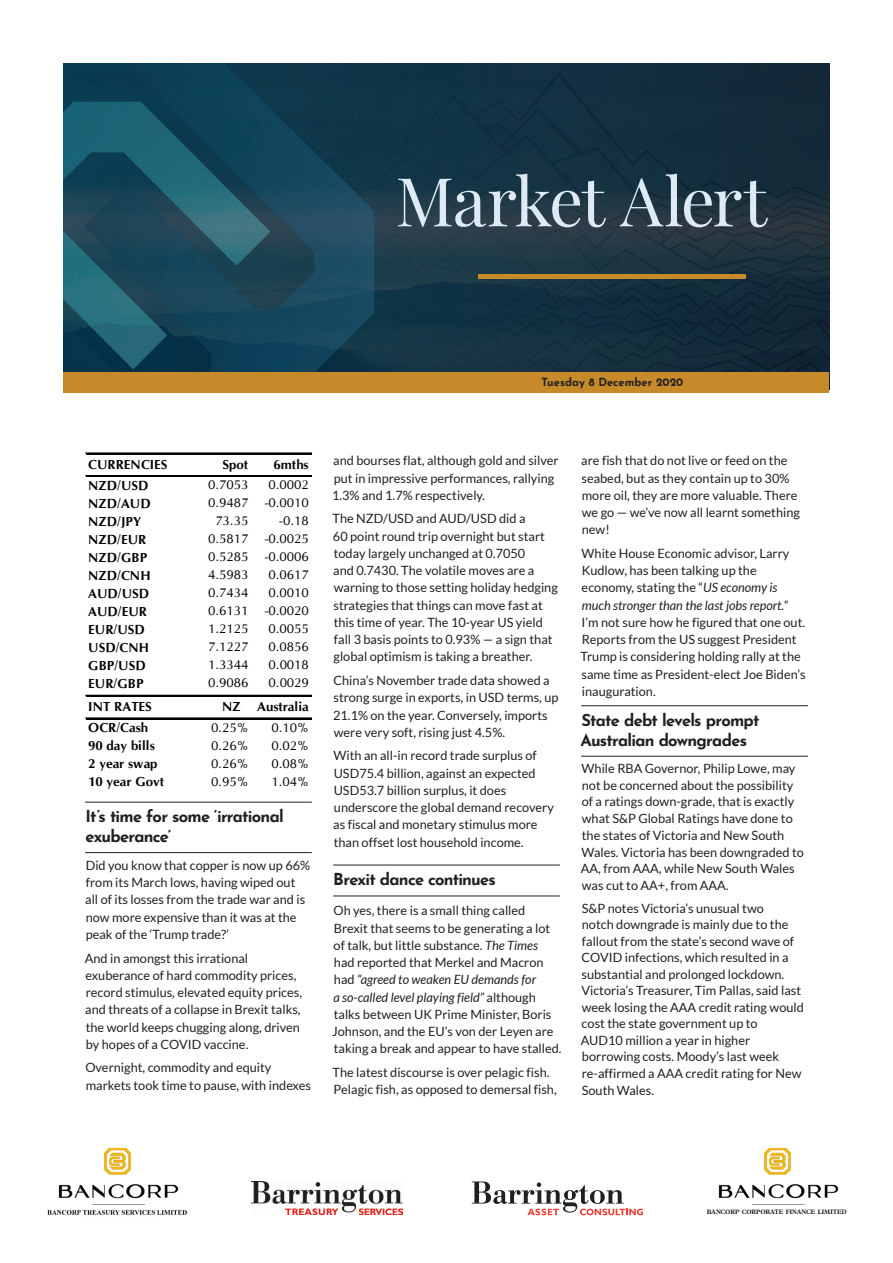
<style>
.page{position:relative;width:893px;height:1263px;background:#fff}
.page>*{position:absolute;margin:0;border:0;box-sizing:border-box;transform-origin:0 0}
.t1{font:67.5px "Playfair Display";letter-spacing:-.03em;color:#deeaf4}
.t2{font:700 16.5px/19.5px "Josefin Sans";letter-spacing:-.045em;color:#231f20}
.t3{font:13.05px "CG Omega";letter-spacing:-.005em;color:#040503}
.t4{font:700 13.05px "CG Omega";letter-spacing:.005em;color:#040503}
.t5{font:12.75px/17.2px "Lato";color:#231f20}
.t6{font:700 11.25px "Josefin Sans";color:#231f20}
.t7{font:700 6.45px "Plantin Std";letter-spacing:-.01em;color:#231f20;scale:.93 1}
.s1{font-style:italic}
</style>
<div class="page">
<hr style="left:85px;top:802px;width:227px;height:1px;background:#231f20">
<hr style="left:85px;top:852px;width:227px;height:1px;background:#231f20">
<hr style="left:86px;top:453px;width:226px;height:1px;background:#040503">
<hr style="left:86px;top:475px;width:226px;height:1px;background:#040503">
<hr style="left:86px;top:476px;width:226px;height:1px;background:#040503">
<hr style="left:86px;top:695px;width:226px;height:1px;background:#040503">
<hr style="left:86px;top:718px;width:226px;height:1px;background:#040503">
<hr style="left:333px;top:865px;width:227px;height:1px;background:#231f20">
<hr style="left:333px;top:896px;width:227px;height:1px;background:#231f20">
<hr style="left:581px;top:705px;width:227px;height:1px;background:#231f20">
<hr style="left:581px;top:756px;width:227px;height:1px;background:#231f20">
<img style="left:64px;top:64px;width:765px;height:308px">
<div style="left:64px;top:372px;width:765px;height:21px;background:#c78a2a"></div>
<hr style="left:478px;top:275px;width:268px;height:4px;background:#c78a2a">
<img style="left:47px;top:1148px;width:140px;height:67px">
<img style="left:252px;top:1181px;width:150px;height:34px">
<svg style="left:472px;top:1181px;width:171px;height:34px"></svg>
<img style="left:718px;top:1148px;width:121px;height:57px">
<h1 class="t1" style="left:395px;top:148px;width:373px">Market Alert</h1>
<p class="t6" style="left:541px;top:372px;width:143px">Tuesday 8 December 2020</p>
<p class="t4" style="left:88px;top:456px;width:81px">CURRENCIES</p>
<p class="t4" style="left:223px;top:456px;width:27px">Spot</p>
<p class="t4" style="left:274px;top:456px;width:37px">6mths</p>
<p class="t4" style="left:88px;top:477px;width:62px">NZD/USD</p>
<p class="t3" style="left:208px;top:477px;width:42px">0.7053</p>
<p class="t3" style="left:268px;top:477px;width:42px">0.0002</p>
<p class="t4" style="left:88px;top:495px;width:64px">NZD/AUD</p>
<p class="t3" style="left:208px;top:495px;width:42px">0.9487</p>
<p class="t3" style="left:265px;top:495px;width:46px">-0.0010</p>
<p class="t4" style="left:88px;top:513px;width:54px">NZD/JPY</p>
<p class="t3" style="left:215px;top:513px;width:34px">73.35</p>
<p class="t3" style="left:279px;top:513px;width:31px">-0.18</p>
<p class="t4" style="left:88px;top:531px;width:60px">NZD/EUR</p>
<p class="t3" style="left:208px;top:531px;width:42px">0.5817</p>
<p class="t3" style="left:265px;top:531px;width:46px">-0.0025</p>
<p class="t4" style="left:88px;top:549px;width:61px">NZD/GBP</p>
<p class="t3" style="left:208px;top:549px;width:42px">0.5285</p>
<p class="t3" style="left:265px;top:549px;width:46px">-0.0006</p>
<p class="t4" style="left:88px;top:567px;width:64px">NZD/CNH</p>
<p class="t3" style="left:208px;top:567px;width:42px">4.5983</p>
<p class="t3" style="left:269px;top:567px;width:42px">0.0617</p>
<p class="t4" style="left:88px;top:585px;width:62px">AUD/USD</p>
<p class="t3" style="left:208px;top:585px;width:42px">0.7434</p>
<p class="t3" style="left:269px;top:585px;width:42px">0.0010</p>
<p class="t4" style="left:88px;top:603px;width:60px">AUD/EUR</p>
<p class="t3" style="left:208px;top:603px;width:42px">0.6131</p>
<p class="t3" style="left:265px;top:603px;width:46px">-0.0020</p>
<p class="t4" style="left:88px;top:621px;width:58px">EUR/USD</p>
<p class="t3" style="left:208px;top:621px;width:42px">1.2125</p>
<p class="t3" style="left:269px;top:621px;width:42px">0.0055</p>
<p class="t4" style="left:88px;top:639px;width:62px">USD/CNH</p>
<p class="t3" style="left:208px;top:639px;width:42px">7.1227</p>
<p class="t3" style="left:269px;top:639px;width:42px">0.0856</p>
<p class="t4" style="left:88px;top:657px;width:59px">GBP/USD</p>
<p class="t3" style="left:208px;top:657px;width:42px">1.3344</p>
<p class="t3" style="left:269px;top:657px;width:42px">0.0018</p>
<p class="t4" style="left:88px;top:675px;width:57px">EUR/GBP</p>
<p class="t3" style="left:208px;top:675px;width:42px">0.9086</p>
<p class="t3" style="left:269px;top:675px;width:42px">0.0029</p>
<p class="t4" style="left:88px;top:699px;width:65px">INT RATES</p>
<p class="t4" style="left:222px;top:699px;width:20px">NZ</p>
<p class="t4" style="left:257px;top:699px;width:53px">Australia</p>
<p class="t4" style="left:88px;top:719px;width:61px">OCR/Cash</p>
<p class="t3" style="left:211px;top:719px;width:39px">0.25%</p>
<p class="t3" style="left:271px;top:719px;width:39px">0.10%</p>
<p class="t4" style="left:88px;top:737px;width:68px">90 day bills</p>
<p class="t3" style="left:211px;top:737px;width:39px">0.26%</p>
<p class="t3" style="left:271px;top:737px;width:39px">0.02%</p>
<p class="t4" style="left:88px;top:755px;width:71px">2 year swap</p>
<p class="t3" style="left:211px;top:755px;width:39px">0.26%</p>
<p class="t3" style="left:271px;top:755px;width:39px">0.08%</p>
<p class="t4" style="left:88px;top:773px;width:77px">10 year Govt</p>
<p class="t3" style="left:211px;top:773px;width:39px">0.95%</p>
<p class="t3" style="left:271px;top:773px;width:39px">1.04%</p>
<p class="t2" style="left:85px;top:804px;width:200px">It’s time for some ‘irrational exuberance’</p>
<p class="t5" style="left:85px;top:856px;width:227px">Did you know that copper is now up 66% from its March lows, having wiped out all of its losses from the trade war and is now more expensive than it was at the peak of the ‘Trump trade?’</p>
<p class="t5" style="left:85px;top:949px;width:219px">And in amongst this irrational exuberance of hard commodity prices, record stimulus, elevated equity prices, and threats of a collapse in Brexit talks, the world keeps chugging along, driven by hopes of a COVID vaccine.</p>
<p class="t5" style="left:85px;top:1059px;width:227px">Overnight, commodity and equity markets took time to pause, with indexes</p>
<p class="t5" style="left:332px;top:452px;width:228px">and bourses flat, although gold and silver put in impressive performances, rallying<br>1.3% and 1.7% respectively.</p>
<p class="t5" style="left:333px;top:510px;width:227px">The NZD/USD and AUD/USD did a<br>60 point round trip overnight but start today largely unchanged at 0.7050<br>and 0.7430. The volatile moves are a warning to those setting holiday hedging strategies that things can move fast at this time of year. The 10-year US yield fall 3 basis points to 0.93% — a sign that global optimism is taking a breather.</p>
<p class="t5" style="left:333px;top:672px;width:227px">China’s November trade data showed a strong surge in exports, in USD terms, up 21.1% on the year. Conversely, imports were very soft, rising just 4.5%.</p>
<p class="t5" style="left:333px;top:747px;width:222px">With an all-in record trade surplus of USD75.4 billion, against an expected USD53.7 billion surplus, it does underscore the global demand recovery as fiscal and monetary stimulus more than offset lost household income.</p>
<p class="t2" style="left:333px;top:867px;width:164px">Brexit dance continues</p>
<p class="t5" style="left:332px;top:902px;width:231px">Oh yes, there is a small thing called<br>Brexit that seems to be generating a lot of talk, but little substance. <span class="s1">The Times<br></span>had reported that Merkel and Macron had <span class="s1">“agreed to weaken EU demands for<br>a so-called level playing field”</span> although talks between UK Prime Minister, Boris Johnson, and the EU’s von der Leyen are taking a break and appear to have stalled.</p>
<p class="t5" style="left:333px;top:1064px;width:226px">The latest discourse is over pelagic fish.<br>Pelagic fish, as opposed to demersal fish,</p>
<p class="t5" style="left:581px;top:452px;width:220px">are fish that do not live or feed on the seabed, but as they contain up to 30% more oil, they are more valuable. There we go — we’ve now all learnt something new!</p>
<p class="t5" style="left:582px;top:545px;width:209px">White House Economic advisor, Larry Kudlow, has been talking up the economy, stating the “<span class="s1">US economy is much stronger than the last jobs report.”</span></p>
<p class="t5" style="left:581px;top:614px;width:226px">I’m not sure how he figured that one out.<br>Reports from the US suggest President Trump is considering holding rally at the same time as President-elect Joe Biden’s inauguration.</p>
<p class="t2" style="left:580px;top:708px;width:181px">State debt levels prompt<br>Australian downgrades</p>
<p class="t5" style="left:581px;top:760px;width:225px;line-height:16.6px">While RBA Governor, Philip Lowe, may not be concerned about the possibility of a ratings down-grade, that is exactly what S&amp;P Global Ratings have done to the states of Victoria and New South Wales. Victoria has been downgraded to AA, from AAA, while New South Wales was cut to AA+, from AAA.</p>
<p class="t5" style="left:581px;top:900px;width:224px;line-height:16.5px">S&amp;P notes Victoria’s unusual two<br>notch downgrade is mainly due to the fallout from the state’s second wave of COVID infections, which resulted in a substantial and prolonged lockdown.<br>Victoria’s Treasurer, Tim Pallas, said last week losing the AAA credit rating would cost the state government up to<br>AUD10 million a year in higher borrowing costs. Moody’s last week re-affirmed a AAA credit rating for New South Wales.</p>
<p class="t7" style="left:707px;top:1208px;width:152px">BANCORP CORPORATE FINANCE LIMITED</p>
</div>
